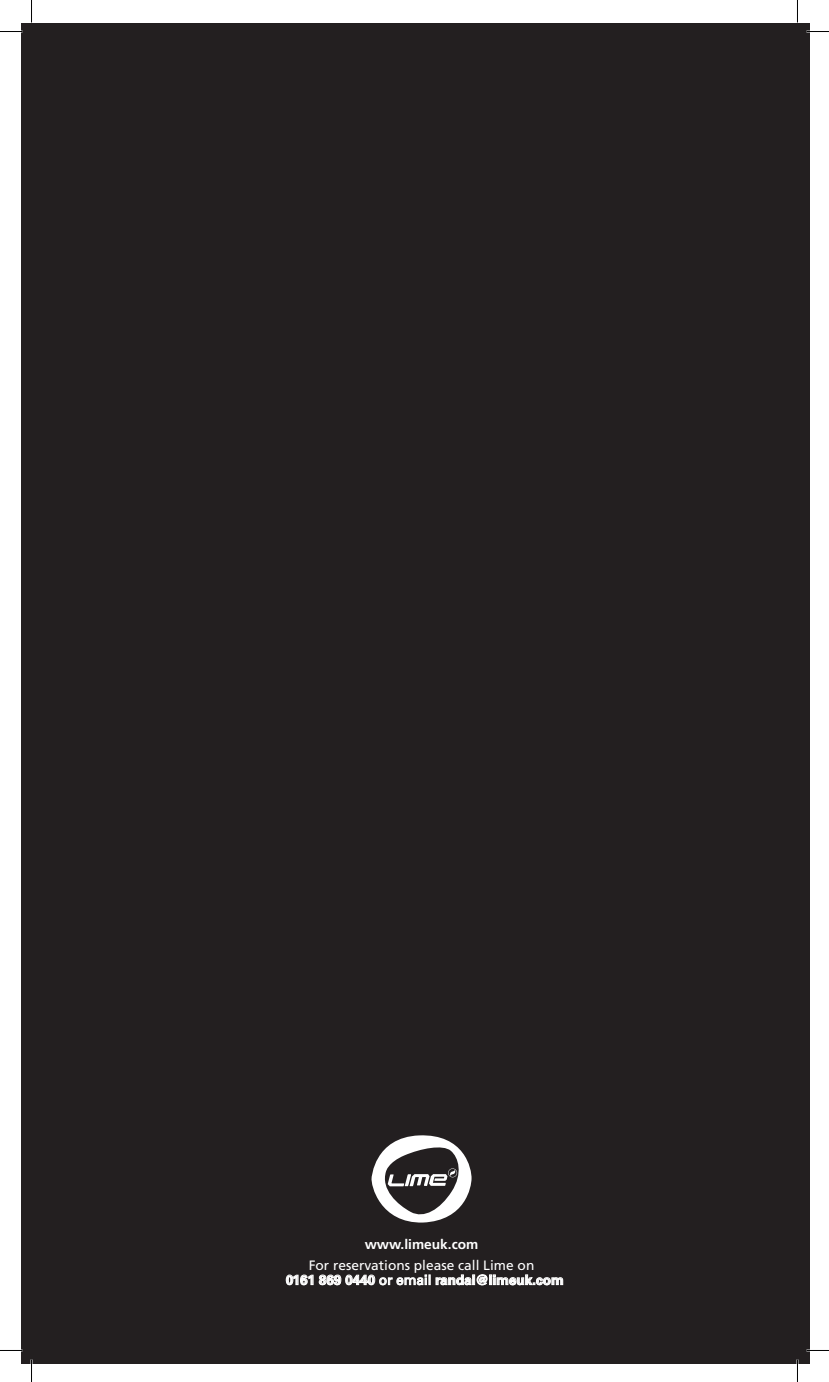
<style>
.page{position:relative;width:829px;height:1382px;background:#fff}
.page>*{position:absolute;margin:0;border:0;box-sizing:border-box;transform-origin:0 0}
.t1{font:700 13.5px "Univers";color:#fff}
.t2{font:13.5px "Frutiger";color:#fff}
.t3{font:700 13.5px "Frutiger";color:#fff}
.s1{font-weight:400}
</style>
<div class="page">
<div style="left:22px;top:23px;width:788px;height:1339px;background:#231f20"></div>
<svg style="left:285px;top:1274px;width:278px;height:11px"></svg>
<svg style="left:371px;top:1135px;width:100px;height:88px"></svg>
<hr style="left:806px;top:1349px;width:22px;height:2px;background:#fff">
<hr style="left:796px;top:1359px;width:2px;height:22px;background:#fff">
<svg style="left:0;top:31px;width:22px;height:1px"></svg>
<svg style="left:806px;top:31px;width:22px;height:1px"></svg>
<svg style="left:31px;top:0;width:1px;height:22px"></svg>
<svg style="left:31px;top:1359px;width:1px;height:22px"></svg>
<svg style="left:797px;top:0;width:1px;height:22px"></svg>
<svg style="left:797px;top:1359px;width:1px;height:22px"></svg>
<p class="t3" style="left:364px;top:1236px;width:115px">www.limeuk.com</p>
<p class="t2" style="left:308px;top:1256px;width:227px">For reservations please call Lime on</p>
<p class="t1" style="left:286px;top:1271px;width:279px">0161 869 0440 <span class="s1">or email</span> randal@limeuk.com</p>
</div>
